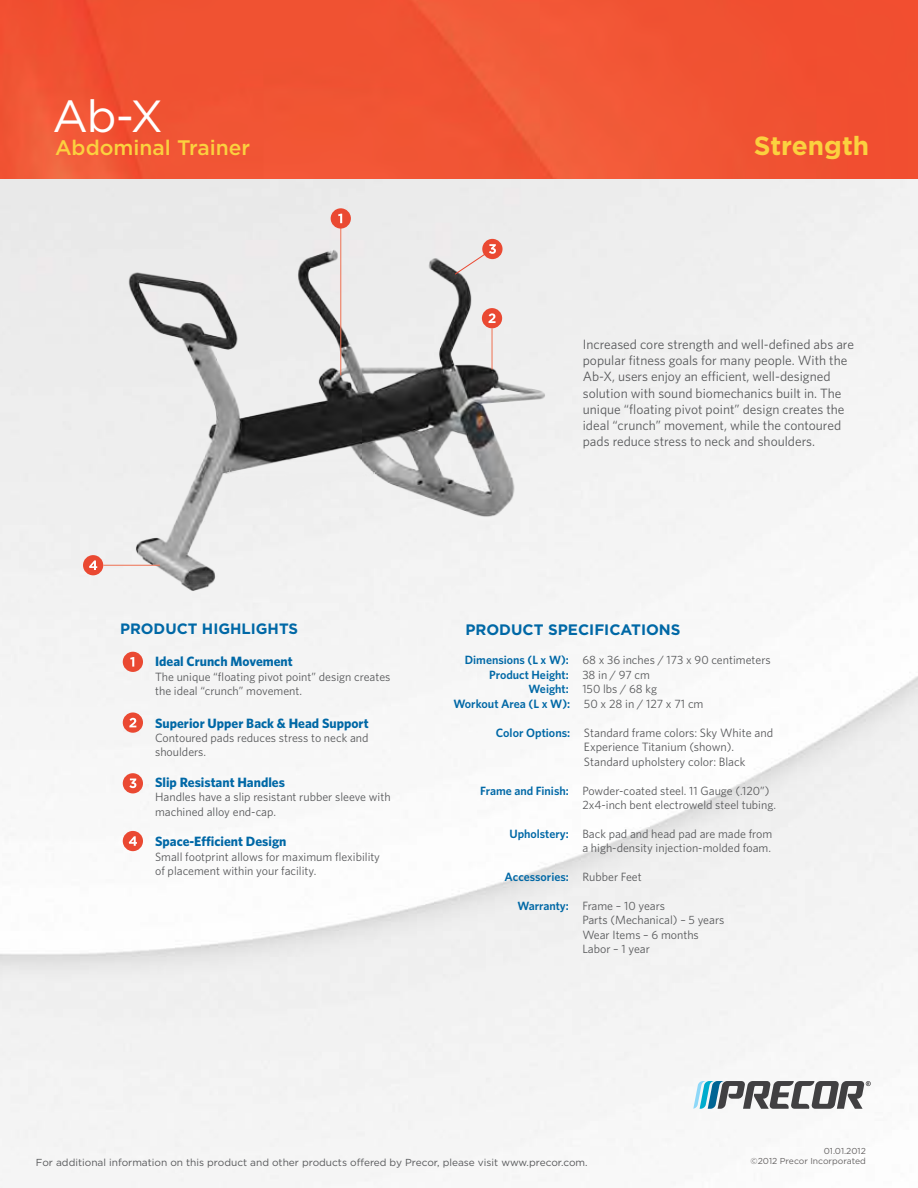
<style>
.page{position:relative;width:918px;height:1188px;background:#fff}
.page>*{position:absolute;margin:0;border:0;box-sizing:border-box;transform-origin:0 0}
.t1{font:45px "Gotham";color:#fff}
.t2{font:700 26.25px "Gotham";color:#fbd13f}
.t3{font:500 21px "Gotham";color:#fbd13f}
.t4{font:700 15.15px "Gotham";color:#0068a6}
.t5{font:700 15px "Gotham";color:#0068a6}
.t6{font:13.5px/16.2px "Whitney";color:#58595b}
.t7{font:700 13.5px "Whitney";color:#0068a6}
.t8{font:12.15px/14.5px "Whitney";color:#58595b}
.t9{font:600 12.15px "Whitney";color:#0068a6}
.t10{font:12px/14.4px "Whitney";color:#58595b}
.t11{font:600 12px "Whitney";color:#0068a6}
.t12{font:10.2px "Gotham";color:#58595b}
.t13{font:8.7px "Gotham";color:#676464}
.s1{font-weight:600;color:#0068a6}
.s2{font-weight:400;color:#58595b}
</style>
<div class="page">
<img style="left:0;top:179px;width:918px;height:1009px">
<svg style="left:693px;top:1081px;width:178px;height:28px"></svg>
<img style="left:0;top:0;width:918px;height:179px">
<div style="left:123px;top:712px;width:20px;height:21px;background:#ea4932;border-radius:50%"></div>
<svg style="left:129px;top:718px;width:7px;height:9px"></svg>
<div style="left:123px;top:773px;width:20px;height:20px;background:#ea4932;border-radius:50%"></div>
<svg style="left:129px;top:779px;width:7px;height:9px"></svg>
<img style="left:88px;top:203px;width:495px;height:483px">
<div style="left:482px;top:308px;width:20px;height:20px;background:#ea4932;border-radius:50%"></div>
<svg style="left:489px;top:313px;width:7px;height:10px"></svg>
<hr style="left:340px;top:218px;width:1px;height:157px;background:#ee7051">
<div style="left:331px;top:208px;width:20px;height:21px;background:#ea4932;border-radius:50%"></div>
<svg style="left:338px;top:214px;width:4px;height:9px"></svg>
<hr style="left:492px;top:328px;width:1px;height:42px;background:#ee7051">
<div style="left:482px;top:239px;width:21px;height:20px;background:#ea4932;border-radius:50%"></div>
<svg style="left:454px;top:244px;width:42px;height:31px"></svg>
<div style="left:83px;top:555px;width:20px;height:20px;background:#ea4932;border-radius:50%"></div>
<svg style="left:89px;top:560px;width:8px;height:10px"></svg>
<hr style="left:103px;top:565px;width:57px;height:1px;background:#ee7051">
<div style="left:123px;top:831px;width:20px;height:20px;background:#ea4932;border-radius:50%"></div>
<svg style="left:129px;top:836px;width:8px;height:10px"></svg>
<h1 class="t1" style="left:52px;top:89px;width:112px">Ab-X</h1>
<h3 class="t3" style="left:55px;top:135px;width:197px">Abdominal Trainer</h3>
<h2 class="t2" style="left:754px;top:130px;width:117px">STRENGTH</h2>
<p class="t6" style="left:583px;top:336px;width:273px">Increased core strength and well-defined abs are popular fitness goals for many people. With the Ab-X, users enjoy an efficient, well-designed solution with sound biomechanics built in. The unique “floating pivot point” design creates the ideal “crunch” movement, while the contoured pads reduce stress to neck and shoulders.</p>
<p class="t5" style="left:120px;top:620px;width:178px">PRODUCT HIGH LIGHTS</p>
<p class="t7" style="left:155px;top:653px;width:139px">Ideal Crunch Movement</p>
<p class="t10" style="left:155px;top:669px;width:237px">The unique “floating pivot point” design creates the ideal “crunch” movement.</p>
<p class="t7" style="left:155px;top:714px;width:215px">Superior Upper Back &amp; Head Support</p>
<p class="t10" style="left:155px;top:730px;width:215px">Contoured pads reduces stress to neck and shoulders.</p>
<p class="t7" style="left:155px;top:773px;width:131px">Slip Resistant Handles</p>
<p class="t10" style="left:155px;top:790px;width:237px">Handles have a slip resistant rubber sleeve with machined alloy end-cap.</p>
<p class="t7" style="left:155px;top:833px;width:133px">Space-Efficient Design</p>
<p class="t10" style="left:155px;top:849px;width:226px">Small footprint allows for maximum flexibility of placement within your facility.</p>
<p class="t4" style="left:465px;top:620px;width:215px">PRODUCT SPECIFICATIONS</p>
<p class="t10" style="left:465px;top:653px;width:307px"><span class="s1">Dimensions (L x W):</span> 68 x 36 inches / 173 x 90 centimeters</p>
<p class="t11" style="left:489px;top:667px;width:162px">Product Height: <span class="s2">38 in / 97 cm</span></p>
<p class="t10" style="left:529px;top:681px;width:130px"><span class="s1">Weight:</span> 150 lbs / 68 kg</p>
<p class="t9" style="left:453px;top:695px;width:252px">Workout Area (L x W): <span class="s2">50 x 28 in / 127 x 71 cm</span></p>
<p class="t8" style="left:584px;top:725px;width:191px;text-indent:-88px"><span class="s1">Color Options:</span> Standard frame colors: Sky White and<br>Experience Titanium (shown).<br>Standard upholstery color: Black</p>
<p class="t10" style="left:582px;top:783px;width:195px;text-indent:-102px"><span class="s1">Frame and Finish:</span> Powder-coated steel. 11 Gauge (.120”)<br>2x4-inch bent electroweld steel tubing.</p>
<p class="t10" style="left:509px;top:826px;width:264px;text-align:right"><span class="s1">Upholstery:</span> Back pad and head pad are made from a high-density injection-molded foam.</p>
<p class="t11" style="left:505px;top:869px;width:139px">Accessories: <span class="s2">Rubber Feet</span></p>
<p class="t10" style="left:582px;top:898px;width:143px;text-indent:-65px"><span class="s1">Warranty:</span> Frame – 10 years<br>Parts (Mechanical) – 5 years<br>Wear Items – 6 months<br>Labor – 1 year</p>
<p class="t13" style="left:824px;top:1146px;width:44px">01.01.2012</p>
<p class="t12" style="left:36px;top:1156px;width:553px">For additional information on this product and other products offered by Precor, please visit www.precor.com.</p>
<p class="t13" style="left:751px;top:1156px;width:117px">©2012 Precor Incorporated</p>
</div>
